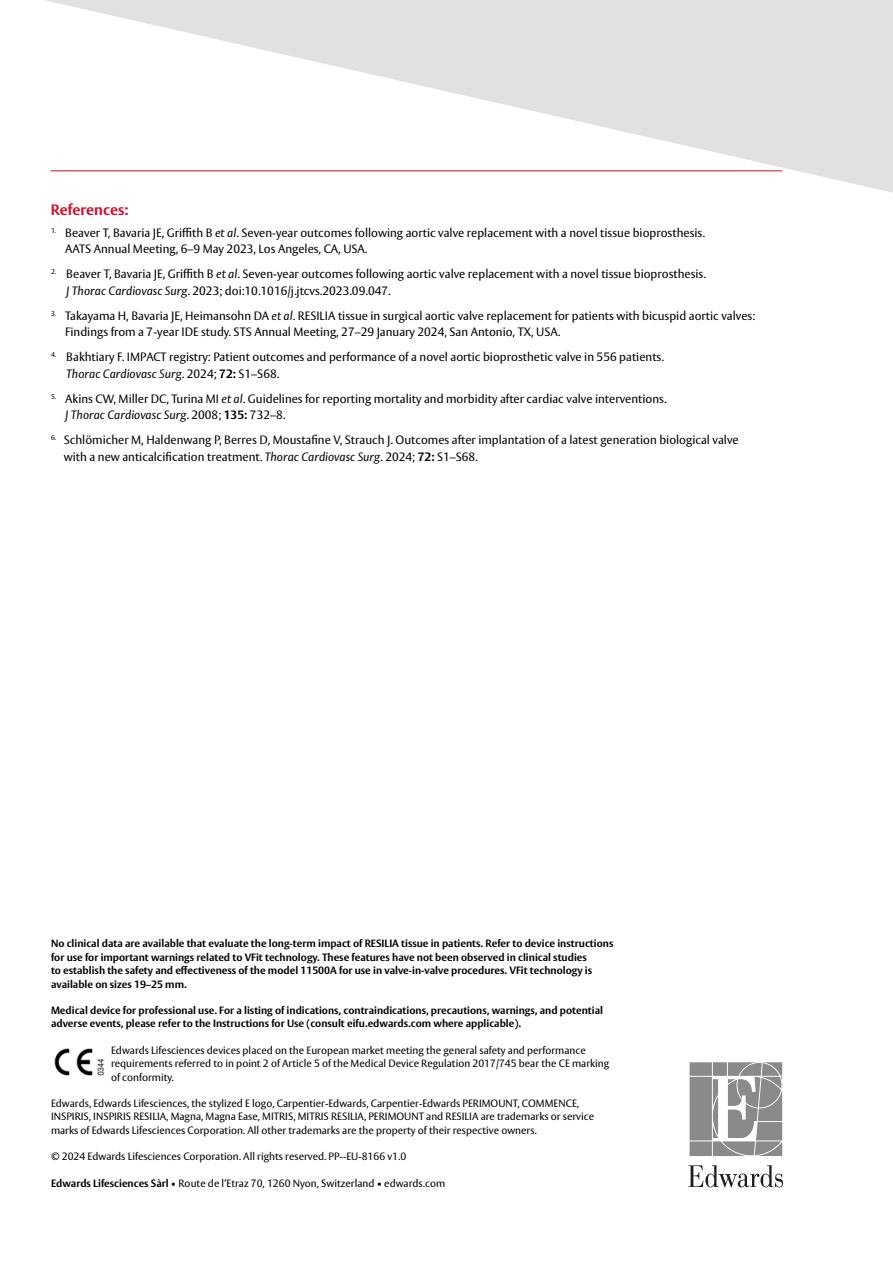
<style>
.page{position:relative;width:893px;height:1263px;background:#fff}
.page>*{position:absolute;margin:0;border:0;box-sizing:border-box;transform-origin:0 0}
.t1{font:700 15px "Vesta Pro";color:#d70926}
.t2{font:12px/16.5px "Vesta Pro";color:#000}
.t3{font:10.5px/13.5px "Vesta Pro";color:#000}
.t4{font:700 10.5px/13.5px "Vesta Pro";color:#000}
.s1{font-style:italic}
.s2{font-weight:700}
</style>
<div class="page">
<svg style="left:45px;top:0;width:848px;height:193px"></svg>
<hr style="left:51px;top:170px;width:731px;height:1px;background:#d70926">
<svg style="left:690px;top:1062px;width:92px;height:94px"></svg>
<svg style="left:689px;top:1165px;width:94px;height:22px"></svg>
<img style="left:54px;top:1048px;width:51px;height:28px">
<p class="t1" style="left:51px;top:200px;width:79px">References:</p>
<p class="t2" style="left:65px;top:224px;width:641px;text-indent:-14px"><sup>1.</sup> Beaver T, Bavaria JE, Griffith B <span class="s1">et al</span>. Seven-year outcomes following aortic valve replacement with a novel tissue bioprosthesis.<br>AATS Annual Meeting, 6–9 May 2023, Los Angeles, CA, USA.</p>
<p class="t2" style="left:66px;top:266px;width:641px;text-indent:-15px"><sup>2.</sup> Beaver T, Bavaria JE, Griffith B <span class="s1">et al</span>. Seven-year outcomes following aortic valve replacement with a novel tissue bioprosthesis.<br><span class="s1">J Thorac Cardiovasc Surg</span>. 2023; doi:10.1016/j.jtcvs.2023.09.047.</p>
<p class="t2" style="left:65px;top:307px;width:691px;text-indent:-14px"><sup>3.</sup> Takayama H, Bavaria JE, Heimansohn DA <span class="s1">et al</span>. RESILIA tissue in surgical aortic valve replacement for patients with bicuspid aortic valves:<br>Findings from a 7-year IDE study. STS Annual Meeting, 27–29 January 2024, San Antonio, TX, USA.</p>
<p class="t2" style="left:66px;top:349px;width:599px;text-indent:-15px"><sup>4.</sup> Bakhtiary F. IMPACT registry: Patient outcomes and performance of a novel aortic bioprosthetic valve in 556 patients.<br><span class="s1">Thorac Cardiovasc Surg</span>. 2024; <span class="s2">72:</span> S1–S68.</p>
<p class="t2" style="left:65px;top:390px;width:603px;text-indent:-14px"><sup>5.</sup> Akins CW, Miller DC, Turina MI <span class="s1">et al</span>. Guidelines for reporting mortality and morbidity after cardiac valve interventions.<br><span class="s1">J Thorac Cardiovasc Surg</span>. 2008; <span class="s2">135:</span> 732–8.</p>
<p class="t2" style="left:64px;top:432px;width:676px;text-indent:-13px"><sup>6.</sup> Schlömicher M, Haldenwang P, Berres D, Moustafine V, Strauch J. Outcomes after implantation of a latest generation biological valve with a new anticalcification treatment. <span class="s1">Thorac Cardiovasc Surg</span>. 2024; <span class="s2">72:</span> S1–S68.</p>
<p class="t4" style="left:51px;top:936px;width:564px">No clinical data are available that evaluate the long-term impact of RESILIA tissue in patients. Refer to device instructions for use for important warnings related to VFit technology. These features have not been observed in clinical studies<br>to establish the safety and effectiveness of the model 11500A for use in valve-in-valve procedures. VFit technology is available on sizes 19–25 mm.</p>
<p class="t4" style="left:51px;top:1003px;width:553px">Medical device for professional use. For a listing of indications, contraindications, precautions, warnings, and potential adverse events, please refer to the Instructions for Use (consult eifu.edwards.com where applicable).</p>
<p class="t3" style="left:111px;top:1043px;width:500px">Edwards Lifesciences devices placed on the European market meeting the general safety and performance requirements referred to in point 2 of Article 5 of the Medical Device Regulation 2017/745 bear the CE marking of conformity.</p>
<p class="t3" style="left:51px;top:1096px;width:545px">Edwards, Edwards Lifesciences, the stylized E logo, Carpentier-Edwards, Carpentier-Edwards PERIMOUNT, COMMENCE,<br>INSPIRIS, INSPIRIS RESILIA, Magna, Magna Ease, MITRIS, MITRIS RESILIA, PERIMOUNT and RESILIA are trademarks or service marks of Edwards Lifesciences Corporation. All other trademarks are the property of their respective owners.</p>
<p class="t3" style="left:51px;top:1150px;width:357px">© 2024 Edwards Lifesciences Corporation. All rights reserved. PP--EU-8166 v1.0</p>
<p class="t3" style="left:51px;top:1176px;width:396px"><span class="s2">Edwards Lifesciences Sàrl</span> • Route de l’Etraz 70, 1260 Nyon, Switzerland • edwards.com</p>
</div>
